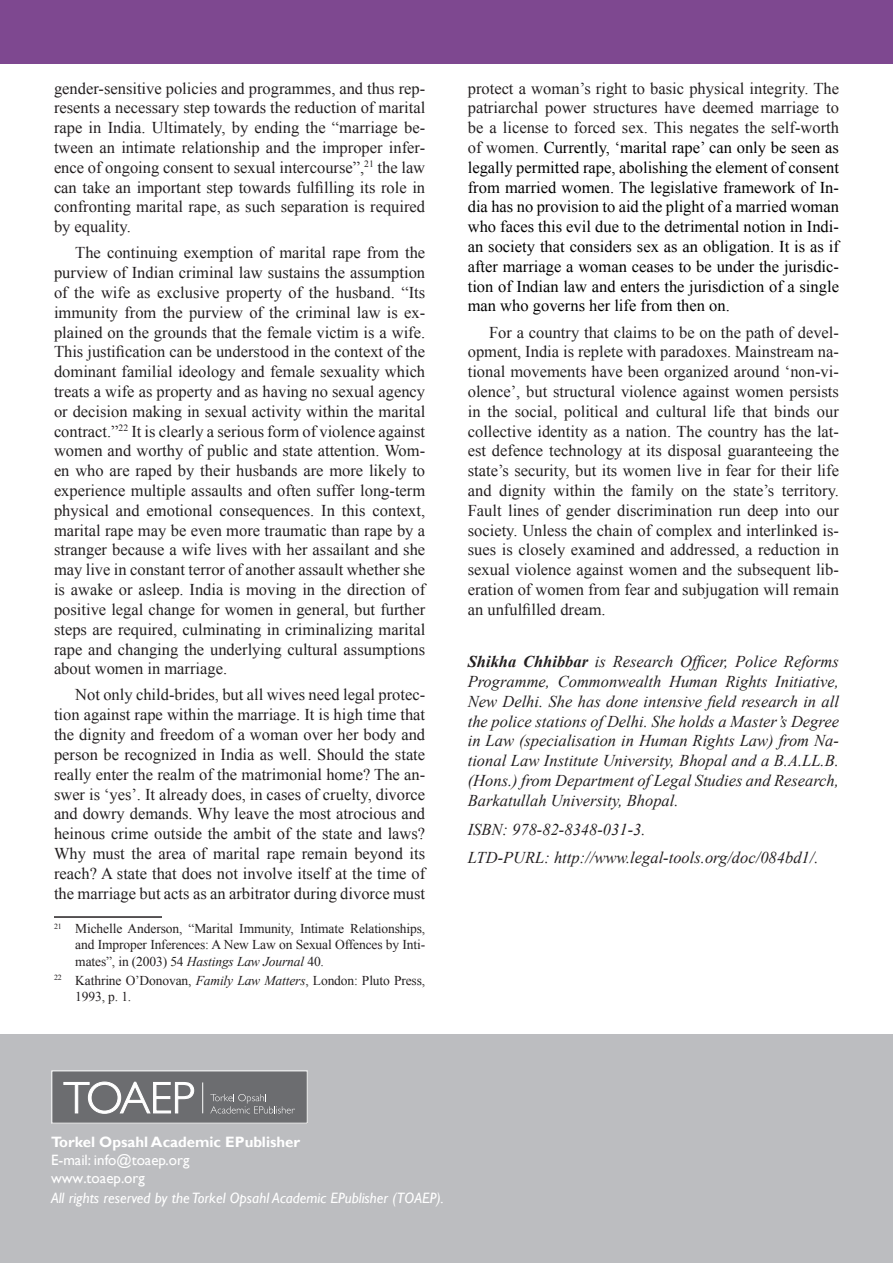
<style>
.page{position:relative;width:893px;height:1263px;background:#fff}
.page>*{position:absolute;margin:0;border:0;box-sizing:border-box;transform-origin:0 0}
.t1{font:16.5px/19.8px "Times New Roman";color:#231f20;text-align:justify}
.t2{font:16.5px/19.8px "Times New Roman";color:#000;text-align:justify}
.t3{font:italic 16.5px/19.8px "Times New Roman";color:#231f20;text-align:justify}
.t4{font:italic 15px "Gill Sans";color:#fff}
.t5{font:15px/18px "Gill Sans";color:#fff}
.t6{font:700 15px "Gill Sans";color:#fff}
.FICHL_PB_Footnote{font:13.5px/16.2px "Times New Roman";letter-spacing:-.01em;color:#231f20;text-align:justify}
.s1{font-style:italic}
.s2{color:#231f20}
.s3{font-weight:700}
</style>
<div class="page">
<div style="left:0;top:1035px;width:893px;height:228px;background:#bcbdc0"></div>
<div style="left:0;top:0;width:893px;height:64px;background:#7e4890"></div>
<svg style="left:53px;top:1072px;width:253px;height:50px;background:#7d7d80"></svg>
<hr style="left:202px;top:1082px;width:1px;height:31px;background:#fff">
<div style="left:51px;top:1070px;width:257px;height:54px;border:1px solid #fff"></div>
<hr style="left:54px;top:916px;width:108px;height:2px;background:#231f20">
<p class="t1" style="left:54px;top:78px;width:373px">gender-sensitive policies and programmes, and thus rep&shy;resents a necessary step towards the reduction of marital rape in India. Ultimately, by ending the “marriage be&shy;tween an intimate relationship and the improper infer&shy;ence of ongoing consent to sexual intercourse”,<sup>21</sup> the law can take an important step towards fulfilling its role in confronting marital rape, as such separation is required by equality.</p>
<p class="t1" style="left:54px;top:243px;width:373px;text-indent:21px">The continuing exemption of marital rape from the purview of Indian criminal law sustains the assumption of the wife as exclusive property of the husband. “Its immunity from the purview of the criminal law is ex&shy;plained on the grounds that the female victim is a wife.<br>This justification can be understood in the context of the dominant familial ideology and female sexuality which treats a wife as property and as having no sexual agency or decision making in sexual activity within the marital contract.”<sup>22</sup> It is clearly a serious form of violence against women and worthy of public and state attention. Wom&shy;en who are raped by their husbands are more likely to experience multiple assaults and often suffer long-term physical and emotional consequences. In this context, marital rape may be even more traumatic than rape by a stranger because a wife lives with her assailant and she may live in constant terror of another assault whether she is awake or asleep. India is moving in the direction of positive legal change for women in general, but further steps are required, culminating in criminalizing marital rape and changing the underlying cultural assumptions about women in marriage.</p>
<p class="t1" style="left:54px;top:685px;width:373px;text-indent:21px">Not only child-brides, but all wives need legal protec&shy;tion against rape within the marriage. It is high time that the dignity and freedom of a woman over her body and person be recognized in India as well. Should the state really enter the realm of the matrimonial home? The an&shy;swer is ‘yes’. It already does, in cases of cruelty, divorce and dowry demands. Why leave the most atrocious and heinous crime outside the ambit of the state and laws?<br>Why must the area of marital rape remain beyond its reach? A state that does not involve itself at the time of the marriage but acts as an arbitrator during divorce must</p>
<p class="FICHL_PB_Footnote" style="left:75px;top:920px;width:351px;text-indent:-21px"><sup>21</sup> Michelle Anderson, “Marital Immunity, Intimate Relationships, and Improper Inferences: A New Law on Sexual Offences by Inti&shy;mates”, in (2003) 54 <span class="s1">Hastings Law Journal</span> 40.</p>
<p class="FICHL_PB_Footnote" style="left:75px;top:972px;width:351px;text-indent:-21px"><sup>22</sup> Kathrine O’Donovan, <span class="s1">Family Law Matters</span>, London: Pluto Press,<br>1993, p. 1.</p>
<p class="t2" style="left:468px;top:78px;width:373px"><span class="s2">protect a woman’s right to basic physical integrity. The patriarchal power structures have deemed marriage to be a license to forced sex. This negates the self-worth of women.</span> Currently, ‘marital rape’ can only be seen as legally permitted rape, abolishing the element of consent from married women. The legislative framework of In&shy;dia has no provision to aid the plight of a married woman who faces this evil due to the detrimental notion in Indi&shy;an society that considers sex as an obligation. It is as if after marriage a woman ceases to be under the jurisdic&shy;tion of Indian law and enters the jurisdiction of a single man who governs her life from then on.</p>
<p class="t1" style="left:468px;top:322px;width:373px;text-indent:21px">For a country that claims to be on the path of devel&shy;opment, India is replete with paradoxes. Mainstream na&shy;tional movements have been organized around ‘non-vi&shy;olence’, but structural violence against women persists in the social, political and cultural life that binds our collective identity as a nation. The country has the lat&shy;est defence technology at its disposal guaranteeing the state’s security, but its women live in fear for their life and dignity within the family on the state’s territory.<br>Fault lines of gender discrimination run deep into our society. Unless the chain of complex and interlinked is&shy;sues is closely examined and addressed, a reduction in sexual violence against women and the subsequent lib&shy;eration of women from fear and subjugation will remain an unfulfilled dream.</p>
<p class="t3" style="left:468px;top:651px;width:373px"><span class="s3">Shikha Chhibbar</span> is Research Officer, Police Reforms Programme, Commonwealth Human Rights Initiative, New Delhi. She has done intensive field research in all the police stations of Delhi. She holds a Master’s Degree in Law (specialisation in Human Rights Law) from Na&shy;tional Law Institute University, Bhopal and a B.A.LL.B. (Hons.) from Department of Legal Studies and Research, Barkatullah University, Bhopal.</p>
<p class="t3" style="left:468px;top:819px;width:179px">ISBN: 978-82-8348-031-3.</p>
<p class="t3" style="left:468px;top:848px;width:352px">LTD-PURL: http://www.legal-tools.org/doc/084bd1/.</p>
<p class="t6" style="left:51px;top:1133px;width:251px">Torkel Opsahl Academic EPublisher</p>
<p class="t5" style="left:51px;top:1152px;width:140px">E-mail: info@toaep.org www.toaep.org</p>
<p class="t4" style="left:51px;top:1189px;width:394px">All rights reserved by the Torkel Opsahl Academic EPublisher (TOAEP).</p>
</div>
